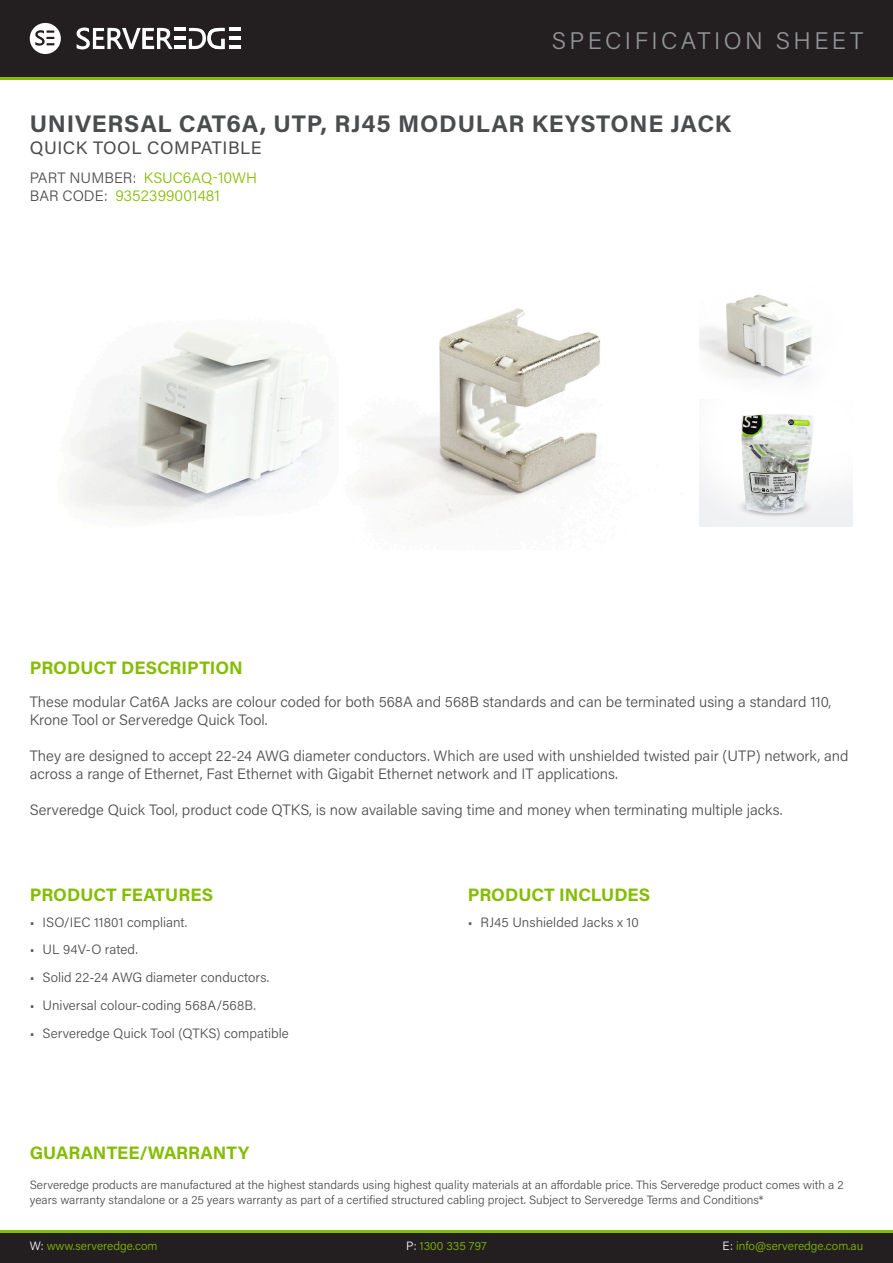
<style>
.page{position:relative;width:893px;height:1263px;background:#fff}
.page>*{position:absolute;margin:0;border:0;box-sizing:border-box;transform-origin:0 0}
.t1{font:700 24px "Acumin Pro";letter-spacing:.03em;color:#4b4c4d}
.t2{font:300 24px "Acumin Pro";letter-spacing:.14em;color:#939598}
.t3{font:700 18px "Acumin Pro";color:#84bd00}
.t4{font:18px "Acumin Pro";letter-spacing:.03em;color:#4b4c4d}
.Acumin_Pro{font:300 15px/18px "Acumin Pro";color:#4b4c4d}
.t5{font:300 15px "Acumin Pro";color:#84bd00}
.t6{font:300 13.5px "Acumin Pro";letter-spacing:.005em;color:#4b4c4d}
.Acumin_Pro-2{font:300 12px/14.4px "Acumin Pro";color:#4b4c4d}
.t7{font:300 12px "Acumin Pro";color:#84bd00}
.s1{color:#4b4c4d}
.s2{color:#fff}
</style>
<div class="page">
<div style="left:0;top:0;width:893px;height:77px;background:#231f20"></div>
<hr style="left:0;top:77px;width:893px;height:3px;background:#84bd00">
<svg style="left:77px;top:27px;width:163px;height:22px"></svg>
<svg style="left:30px;top:23px;width:31px;height:31px"></svg>
<div style="left:0;top:1233px;width:893px;height:30px;background:#231f20"></div>
<hr style="left:0;top:1230px;width:893px;height:3px;background:#84bd00">
<img style="left:70px;top:330px;width:265px;height:187px">
<img style="left:699px;top:294px;width:113px;height:85px">
<img style="left:699px;top:414px;width:153px;height:112px">
<img style="left:357px;top:308px;width:244px;height:225px">
<h1 class="t2" style="left:552px;top:24px;width:313px">SPECIFICATION SHEET</h1>
<p class="t1" style="left:30px;top:107px;width:703px">UNIVERSAL CAT6A, UTP, RJ45 MODULAR KEYSTONE JACK</p>
<p class="t4" style="left:30px;top:135px;width:233px">QUICK TOOL COMPATIBLE</p>
<p class="t5" style="left:30px;top:168px;width:229px"><span class="s1">PART NUMBER:</span> KSUC6AQ-10WH</p>
<p class="t5" style="left:30px;top:186px;width:191px"><span class="s1">BAR CODE:</span> 9352399001481</p>
<p class="t3" style="left:30px;top:655px;width:215px">PRODUCT DESCRIPTION</p>
<p class="Acumin_Pro" style="left:30px;top:692px;width:803px">These modular Cat6A Jacks are colour coded for both 568A and 568B standards and can be terminated using a standard 110,<br>Krone Tool or Serveredge Quick Tool.</p>
<p class="Acumin_Pro" style="left:30px;top:746px;width:820px">They are designed to accept 22-24 AWG diameter conductors. Which are used with unshielded twisted pair (UTP) network, and across a range of Ethernet, Fast Ethernet with Gigabit Ethernet network and IT applications.</p>
<p class="Acumin_Pro" style="left:30px;top:800px;width:754px">Serveredge Quick Tool, product code QTKS, is now available saving time and money when terminating multiple jacks.</p>
<p class="t3" style="left:30px;top:882px;width:185px">PRODUCT FEATURES</p>
<p class="t3" style="left:468px;top:882px;width:184px">PRODUCT INCLUDES</p>
<p class="t6" style="left:30px;top:912px;width:159px">• ISO/IEC 11801 compliant.</p>
<p class="t6" style="left:30px;top:940px;width:110px">• UL 94V-O rated.</p>
<p class="t6" style="left:30px;top:968px;width:241px">• Solid 22-24 AWG diameter conductors.</p>
<p class="t6" style="left:30px;top:996px;width:228px">• Universal colour-coding 568A/568B.</p>
<p class="t6" style="left:30px;top:1023px;width:261px">• Serveredge Quick Tool (QTKS) compatible</p>
<p class="t6" style="left:468px;top:912px;width:172px">• RJ45 Unshielded Jacks x 10</p>
<p class="t3" style="left:30px;top:1140px;width:221px">GUARANTEE/WARRANTY</p>
<p class="Acumin_Pro-2" style="left:30px;top:1177px;width:815px">Serveredge products are manufactured at the highest standards using highest quality materials at an affordable price. This Serveredge product comes with a 2 years warranty standalone or a 25 years warranty as part of a certified structured cabling project. Subject to Serveredge Terms and Conditions*</p>
<p class="t7" style="left:30px;top:1238px;width:129px"><span class="s2">W:</span> www.serveredge.com</p>
<p class="t7" style="left:406px;top:1238px;width:82px"><span class="s2">P:</span> 1300 335 797</p>
<p class="t7" style="left:723px;top:1238px;width:142px"><span class="s2">E:</span> info@serveredge.com.au</p>
</div>
